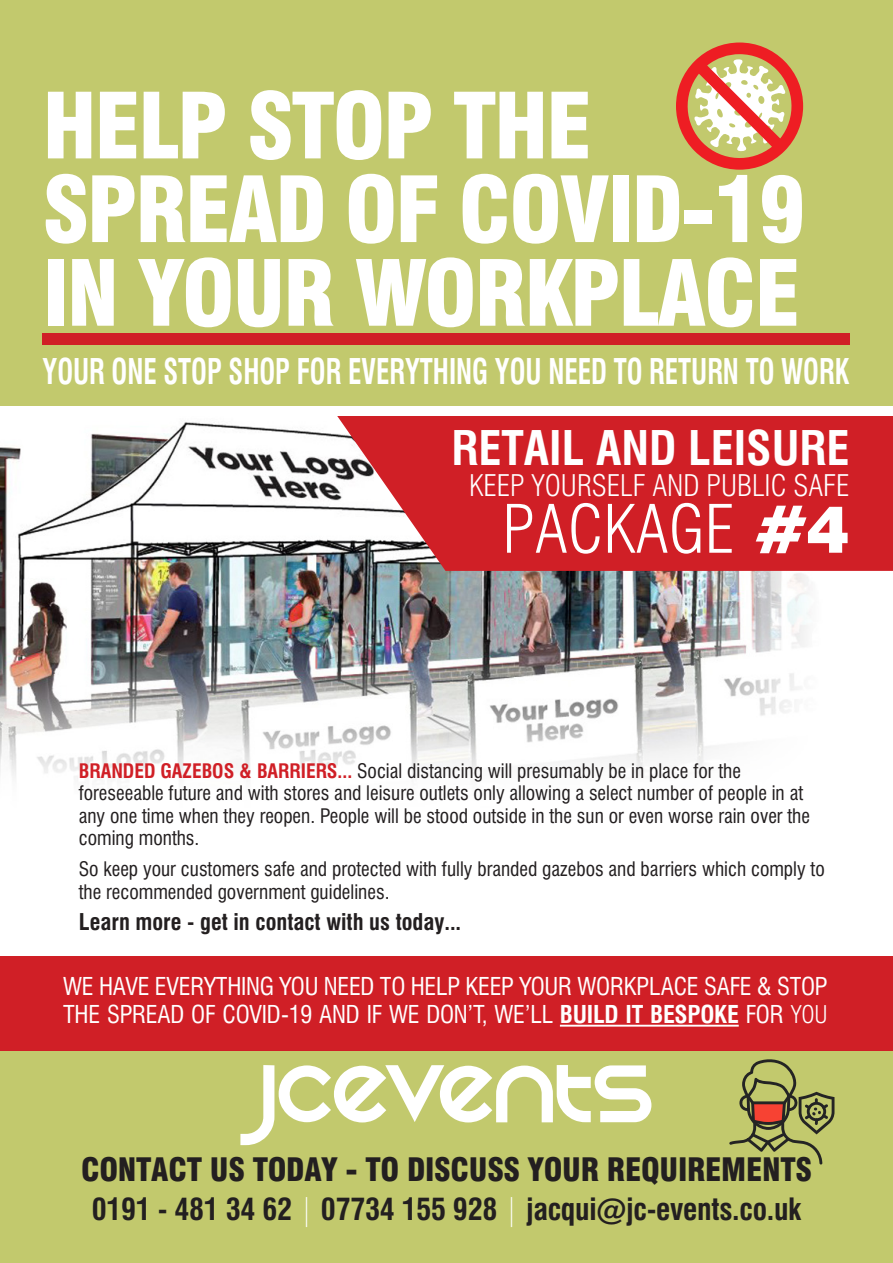
<style>
.page{position:relative;width:893px;height:1263px;background:#fff}
.page>*{position:absolute;margin:0;border:0;box-sizing:border-box;transform-origin:0 0}
.t1{font:900 condensed 88.65px/83.7px "Swiss 721 BT";letter-spacing:-.025em;color:#fff}
.t2{font:300 condensed 65.55px "Swiss 721 BT";color:#fff}
.t3{font:700 condensed 46.5px "Swiss 721 BT";color:#fff}
.t4{font:700 condensed 34.5px "Swiss 721 BT";color:#fff;scale:.78 1}
.t5{font:900 condensed 31.5px "Swiss 721 BT";letter-spacing:-.01em;color:#231f20}
.t6{font:700 condensed 30px "Swiss 721 BT";letter-spacing:-.01em;color:#231f20}
.t7{font:300 condensed 29.25px "Swiss 721 BT";color:#fff}
.t8{font:condensed 24px/28.8px "Swiss 721 BT";letter-spacing:-.01em;color:#fff}
.t9{font:700 condensed 22.5px "Swiss 721 BT";color:#231f20}
.t10{font:condensed 19.5px/22.5px "Swiss 721 BT";color:#231f20}
.s1{font-weight:900;font-stretch:normal}
.s2{font-weight:700;color:#d01f26}
.s3{font-weight:700}
.s4{font-weight:300}
.s5{font-weight:100;font-stretch:normal;color:#fff}
</style>
<div class="page">
<div style="left:0;top:0;width:893px;height:416px;background:#c2c96d"></div>
<div style="left:0;top:1047px;width:893px;height:216px;background:#c2c96d"></div>
<div style="left:0;top:947px;width:893px;height:103px;background:#d01f26"></div>
<img style="left:0;top:422px;width:810px;height:357px">
<svg style="left:337px;top:416px;width:556px;height:155px;background:#cf2f36"></svg>
<div style="left:0;top:406px;width:893px;height:10px;background:#fff"></div>
<div style="left:0;top:946px;width:893px;height:10px;background:#fff"></div>
<svg style="left:240px;top:1065px;width:411px;height:80px"></svg>
<svg style="left:729px;top:1059px;width:105px;height:105px"></svg>
<svg style="left:676px;top:43px;width:127px;height:127px"></svg>
<div style="left:43px;top:333px;width:807px;height:11px;background:#d01f26"></div>
<hr style="left:560px;top:1025px;width:179px;height:1px;background:#fff">
<p class="t1" style="left:43px;top:84px;width:765px">HELP STOP THE<br>SPREAD OF COVID-19<br>IN YOUR WORKPLACE</p>
<p class="t4" style="left:43px;top:351px;width:1036px">YOUR ONE STOP SHOP FOR EVERYTHING YOU NEED TO RETURN TO WORK</p>
<p class="t3" style="left:451px;top:420px;width:399px">RETAIL AND LEISURE</p>
<p class="t7" style="left:469px;top:467px;width:382px">KEEP YOURSELF AND PUBLIC SAFE</p>
<p class="t2" style="left:502px;top:490px;width:348px">PACKAGE <span class="s1">#4</span></p>
<p class="t10" style="left:79px;top:759px;width:733px"><span class="s2">BRANDED GAZEBOS &amp; BARRIERS...</span> Social distancing will presumably be in place for the foreseeable future and with stores and leisure outlets only allowing a select number of people in at any one time when they reopen. People will be stood outside in the sun or even worse rain over the coming months.</p>
<p class="t10" style="left:79px;top:858px;width:747px">So keep your customers safe and protected with fully branded gazebos and barriers which comply to the recommended government guidelines.</p>
<p class="t9" style="left:79px;top:908px;width:384px">Learn more - get in contact with us today...</p>
<p class="t8" style="left:63px;top:971px;width:766px">WE HAVE EVERYTHING YOU NEED TO HELP KEEP YOUR WORKPLACE SAFE &amp; STOP<br>THE SPREAD OF COVID-19 AND IF WE DON’T, WE’LL <span class="s3">BUILD IT BESPOKE</span> FOR <span class="s4">YOU</span></p>
<p class="t5" style="left:81px;top:1151px;width:732px">CONTACT US TODAY - TO DISCUSS YOUR REQUIREMENTS</p>
<p class="t6" style="left:92px;top:1191px;width:711px">0191 - 481 34 62 <span class="s5">|</span> 07734 155 928 <span class="s5">|</span> jacqui@jc-events.co.uk</p>
</div>
